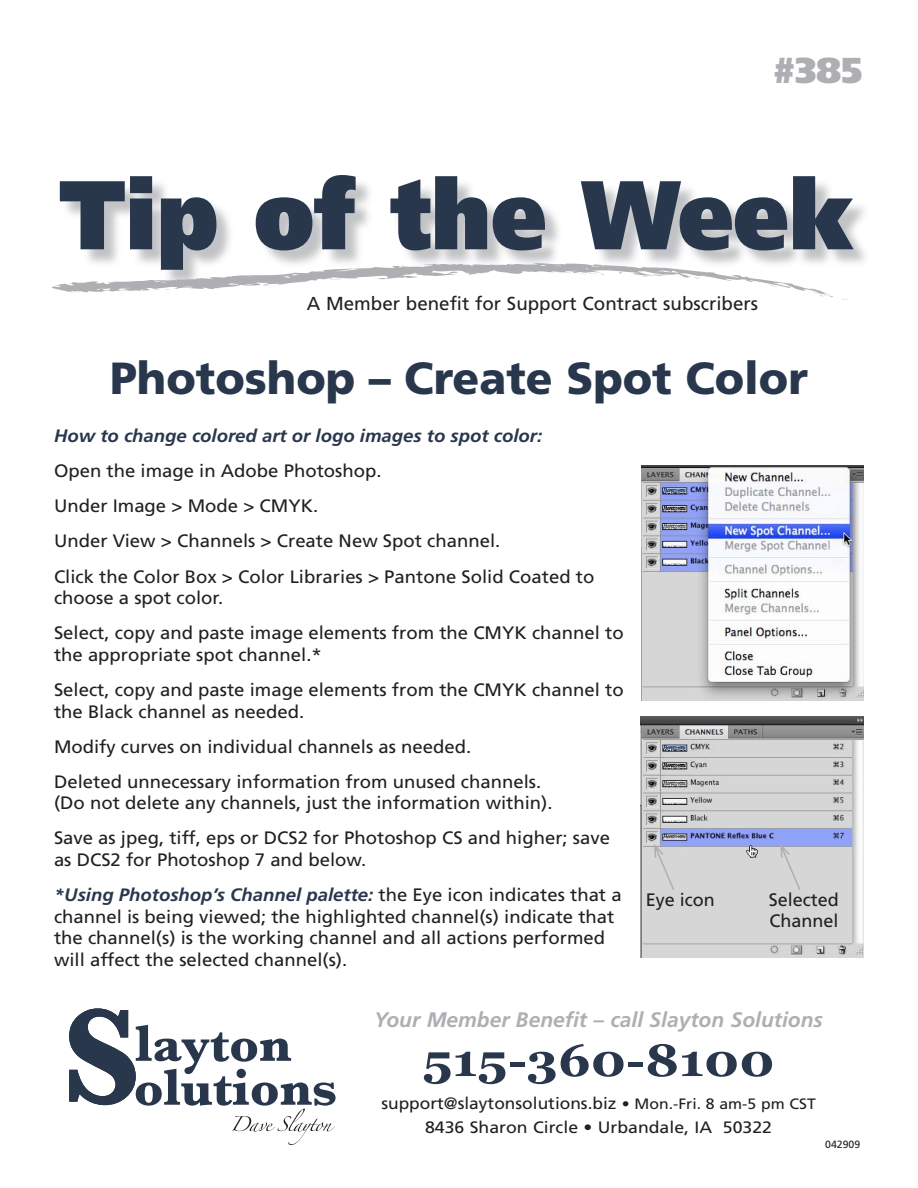
<style>
.page{position:relative;width:918px;height:1188px;background:#fff}
.page>*{position:absolute;margin:0;border:0;box-sizing:border-box;transform-origin:0 0}
.t1{font:900 97.5px "Frutiger";color:#29374d;scale:.9 1}
.t2{font:900 45px "Frutiger";color:#29374d}
.t3{font:700 45px "Georgia";color:#29374d;scale:1.12 1}
.t4{font:900 36px "Frutiger";color:#aeafb3}
.t5{font:italic 700 21px "Frutiger";color:#aeafb3}
.t6{font:18.75px "Frutiger";color:#231f20}
.t7{font:18px/21.6px "Frutiger";color:#231f20}
.t8{font:italic 700 18px "Frutiger";color:#29374d}
.t9{font:16.5px "Frutiger";color:#231f20;scale:1.05 1}
.t10{font:16.5px "Frutiger";color:#231f20;scale:1.07 1}
.t11{font:10.5px "Frutiger";color:#231f20}
.s1{font-weight:700;font-style:italic;color:#29374d}
.s2{font-size:15px}
</style>
<div class="page">
<div style="left:62px;top:178px;width:809px;height:111px;background:#aeafb3;opacity:.75"></div>
<svg style="left:52px;top:262px;width:782px;height:36px"></svg>
<svg style="left:69px;top:1008px;width:267px;height:137px"></svg>
<img style="left:641px;top:465px;width:223px;height:236px">
<img style="left:641px;top:717px;width:223px;height:241px">
<svg style="left:653px;top:842px;width:22px;height:50px"></svg>
<svg style="left:779px;top:842px;width:23px;height:50px"></svg>
<p class="t4" style="left:773px;top:48px;width:90px">#385</p>
<p class="t1" style="left:59px;top:156px;width:885px">Tip of the Week</p>
<p class="t6" style="left:307px;top:292px;width:453px">A Member benefit for Support Contract subscribers</p>
<p class="t2" style="left:110px;top:351px;width:699px">Photoshop – Create Spot Color</p>
<p class="t8" style="left:54px;top:425px;width:490px">How to change colored art or logo images to spot color:</p>
<p class="t7" style="left:54px;top:460px;width:329px">Open the image in Adobe Photoshop.</p>
<p class="t7" style="left:54px;top:495px;width:266px">Under Image &gt; Mode &gt; CMYK.</p>
<p class="t7" style="left:54px;top:531px;width:448px">Under View &gt; Channels &gt; Create New Spot channel.</p>
<p class="t7" style="left:54px;top:566px;width:542px">Click the Color Box &gt; Color Libraries &gt; Pantone Solid Coated to choose a spot color.</p>
<p class="t7" style="left:54px;top:622px;width:571px">Select, copy and paste image elements from the CMYK channel to the appropriate spot channel.*</p>
<p class="t7" style="left:54px;top:679px;width:571px">Select, copy and paste image elements from the CMYK channel to the Black channel as needed.</p>
<p class="t7" style="left:54px;top:736px;width:419px">Modify curves on individual channels as needed.</p>
<p class="t7" style="left:54px;top:771px;width:500px">Deleted unnecessary information from unused channels. (Do not delete any channels, just the information within).</p>
<p class="t7" style="left:54px;top:828px;width:558px">Save as jpeg, tiff, eps or DCS2 for Photoshop CS and higher; save as DCS2 for Photoshop 7 and below.</p>
<p class="t7" style="left:54px;top:884px;width:569px"><span class="s1">*Using Photoshop’s Channel palette:</span> the Eye icon indicates that a channel is being viewed; the highlighted channel(s) indicate that the channel(s) is the working channel and all actions performed will affect the selected channel(s).</p>
<p class="t7" style="left:646px;top:889px;width:71px">Eye icon</p>
<p class="t7" style="left:769px;top:889px;width:72px">Selected<br>Channel</p>
<p class="t5" style="left:374px;top:1007px;width:450px">Your Member Benefit – call Slayton Solutions</p>
<p class="t3" style="left:422px;top:1035px;width:316px">515-360-8100</p>
<p class="t9" style="left:381px;top:1094px;width:415px">support@slaytonsolutions.biz <span class="s2">• Mon.-Fri. 8 am-5 pm CST</span></p>
<p class="t10" style="left:425px;top:1118px;width:326px">8436 Sharon Circle • Urbandale, IA 50322</p>
<p class="t11" style="left:825px;top:1138px;width:37px">042909</p>
</div>
